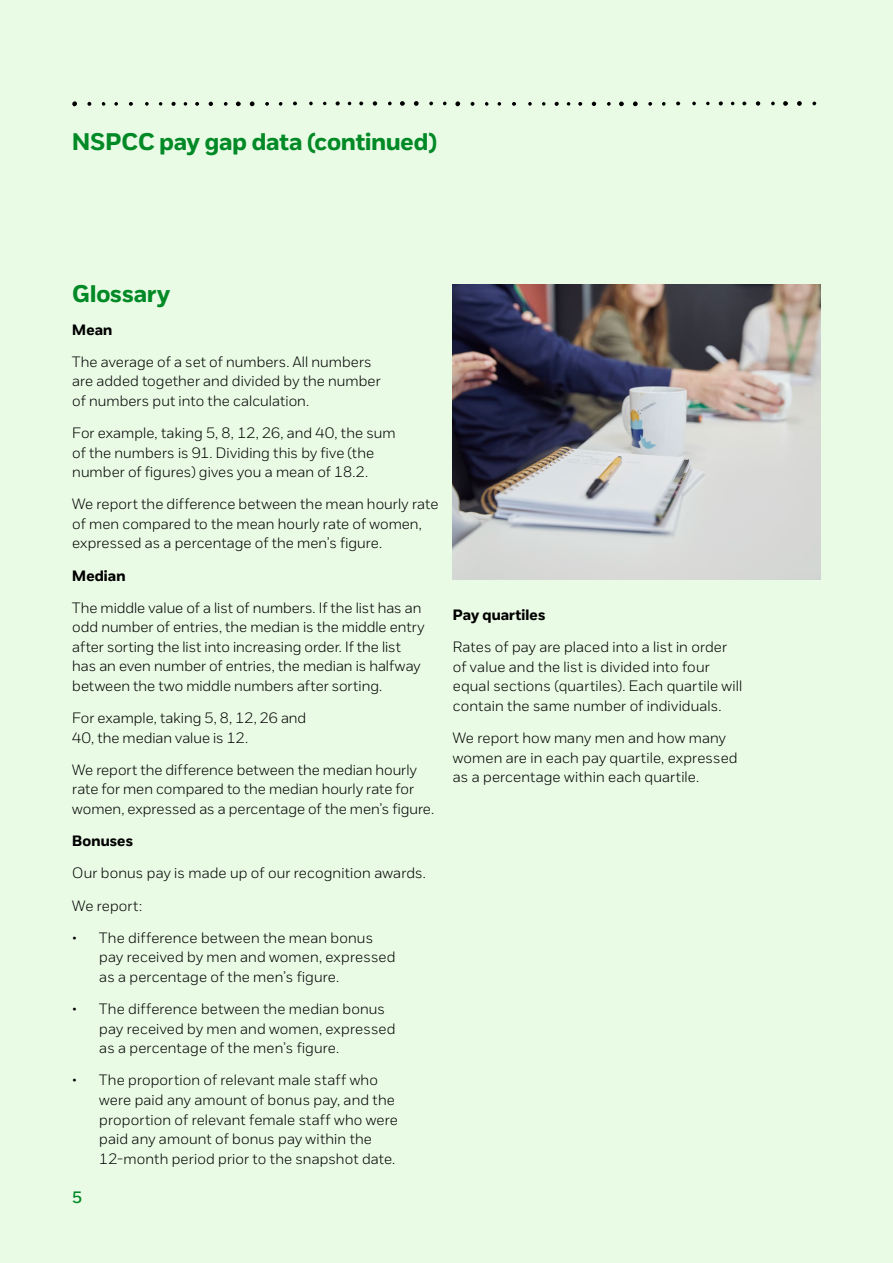
<style>
.page{position:relative;width:893px;height:1263px;background:#e9fbe5}
.page>*{position:absolute;margin:0;border:0;box-sizing:border-box;transform-origin:0 0}
.t1{font:700 24px "NSPCC";color:#018926}
.t2{font:600 16.5px "NSPCC";color:#018926}
.t3{font:300 15px/19.5px "NSPCC";letter-spacing:.01em;color:#000}
.t4{font:700 15px "NSPCC";letter-spacing:.01em;color:#000}
</style>
<div class="page">
<img style="left:453px;top:284px;width:368px;height:295px">
<svg style="left:72px;top:101px;width:5px;height:5px"></svg>
<svg style="left:250px;top:101px;width:5px;height:5px"></svg>
<svg style="left:236px;top:101px;width:5px;height:5px"></svg>
<svg style="left:209px;top:102px;width:4px;height:4px"></svg>
<svg style="left:171px;top:102px;width:5px;height:4px"></svg>
<svg style="left:87px;top:102px;width:4px;height:4px"></svg>
<svg style="left:129px;top:102px;width:4px;height:4px"></svg>
<svg style="left:195px;top:102px;width:4px;height:4px"></svg>
<svg style="left:265px;top:102px;width:4px;height:4px"></svg>
<svg style="left:224px;top:102px;width:4px;height:4px"></svg>
<svg style="left:279px;top:102px;width:3px;height:4px"></svg>
<svg style="left:145px;top:102px;width:4px;height:4px"></svg>
<svg style="left:114px;top:102px;width:4px;height:4px"></svg>
<svg style="left:102px;top:102px;width:3px;height:4px"></svg>
<svg style="left:184px;top:102px;width:3px;height:4px"></svg>
<svg style="left:159px;top:102px;width:3px;height:4px"></svg>
<svg style="left:414px;top:101px;width:5px;height:5px"></svg>
<svg style="left:400px;top:101px;width:5px;height:5px"></svg>
<svg style="left:373px;top:101px;width:4px;height:5px"></svg>
<svg style="left:336px;top:101px;width:4px;height:5px"></svg>
<svg style="left:293px;top:101px;width:4px;height:4px"></svg>
<svg style="left:359px;top:101px;width:4px;height:4px"></svg>
<svg style="left:429px;top:102px;width:4px;height:3px"></svg>
<svg style="left:388px;top:102px;width:4px;height:3px"></svg>
<svg style="left:309px;top:102px;width:4px;height:3px"></svg>
<svg style="left:455px;top:101px;width:5px;height:5px"></svg>
<svg style="left:633px;top:101px;width:5px;height:5px"></svg>
<svg style="left:619px;top:101px;width:5px;height:5px"></svg>
<svg style="left:592px;top:102px;width:4px;height:4px"></svg>
<svg style="left:555px;top:102px;width:4px;height:4px"></svg>
<svg style="left:470px;top:102px;width:5px;height:4px"></svg>
<svg style="left:512px;top:102px;width:4px;height:4px"></svg>
<svg style="left:578px;top:102px;width:4px;height:4px"></svg>
<svg style="left:648px;top:102px;width:4px;height:4px"></svg>
<svg style="left:607px;top:102px;width:4px;height:4px"></svg>
<svg style="left:662px;top:102px;width:4px;height:4px"></svg>
<svg style="left:528px;top:102px;width:4px;height:4px"></svg>
<svg style="left:497px;top:102px;width:4px;height:4px"></svg>
<svg style="left:485px;top:102px;width:3px;height:4px"></svg>
<svg style="left:567px;top:102px;width:3px;height:4px"></svg>
<svg style="left:542px;top:102px;width:3px;height:4px"></svg>
<svg style="left:797px;top:101px;width:5px;height:5px"></svg>
<svg style="left:783px;top:101px;width:5px;height:5px"></svg>
<svg style="left:756px;top:101px;width:4px;height:5px"></svg>
<svg style="left:719px;top:101px;width:4px;height:5px"></svg>
<svg style="left:676px;top:101px;width:4px;height:4px"></svg>
<svg style="left:742px;top:101px;width:4px;height:4px"></svg>
<svg style="left:812px;top:102px;width:4px;height:3px"></svg>
<svg style="left:771px;top:102px;width:4px;height:3px"></svg>
<svg style="left:692px;top:102px;width:4px;height:3px"></svg>
<svg style="left:706px;top:102px;width:4px;height:3px"></svg>
<h1 class="t1" style="left:72px;top:127px;width:366px">NSPCC pay gap data (continued)</h1>
<h1 class="t1" style="left:72px;top:279px;width:99px">Glossary</h1>
<p class="t4" style="left:72px;top:320px;width:41px">Mean</p>
<p class="t3" style="left:72px;top:352px;width:310px">The average of a set of numbers. All numbers are added together and divided by the number of numbers put into the calculation.</p>
<p class="t3" style="left:72px;top:423px;width:325px">For example, taking 5, 8, 12, 26, and 40, the sum of the numbers is 91. Dividing this by five (the number of figures) gives you a mean of 18.2.</p>
<p class="t3" style="left:72px;top:494px;width:368px">We report the difference between the mean hourly rate of men compared to the mean hourly rate of women, expressed as a percentage of the men’s figure.</p>
<p class="t4" style="left:72px;top:566px;width:55px">Median</p>
<p class="t3" style="left:72px;top:598px;width:354px">The middle value of a list of numbers. If the list has an odd number of entries, the median is the middle entry after sorting the list into increasing order. If the list has an even number of entries, the median is halfway between the two middle numbers after sorting.</p>
<p class="t3" style="left:72px;top:708px;width:235px">For example, taking 5, 8, 12, 26 and<br>40, the median value is 12.</p>
<p class="t3" style="left:72px;top:760px;width:363px">We report the difference between the median hourly rate for men compared to the median hourly rate for women, expressed as a percentage of the men’s figure.</p>
<p class="t4" style="left:72px;top:832px;width:62px">Bonuses</p>
<p class="t3" style="left:72px;top:857px;width:355px;line-height:32.2px">Our bonus pay is made up of our recognition awards.<br>We report:</p>
<p class="t3" style="left:99px;top:928px;width:298px;text-indent:-27px">• The difference between the mean bonus pay received by men and women, expressed as a percentage of the men’s figure.</p>
<p class="t3" style="left:99px;top:999px;width:298px;text-indent:-27px">• The difference between the median bonus pay received by men and women, expressed as a percentage of the men’s figure.</p>
<p class="t3" style="left:99px;top:1070px;width:300px;text-indent:-27px">• The proportion of relevant male staff who were paid any amount of bonus pay, and the proportion of relevant female staff who were paid any amount of bonus pay within the 12-month period prior to the snapshot date.</p>
<p class="t2" style="left:72px;top:1187px;width:11px">5</p>
<p class="t4" style="left:453px;top:606px;width:94px">Pay quartiles</p>
<p class="t3" style="left:453px;top:637px;width:291px">Rates of pay are placed into a list in order of value and the list is divided into four equal sections (quartiles). Each quartile will contain the same number of individuals.</p>
<p class="t3" style="left:453px;top:728px;width:286px">We report how many men and how many women are in each pay quartile, expressed as a percentage within each quartile.</p>
</div>
